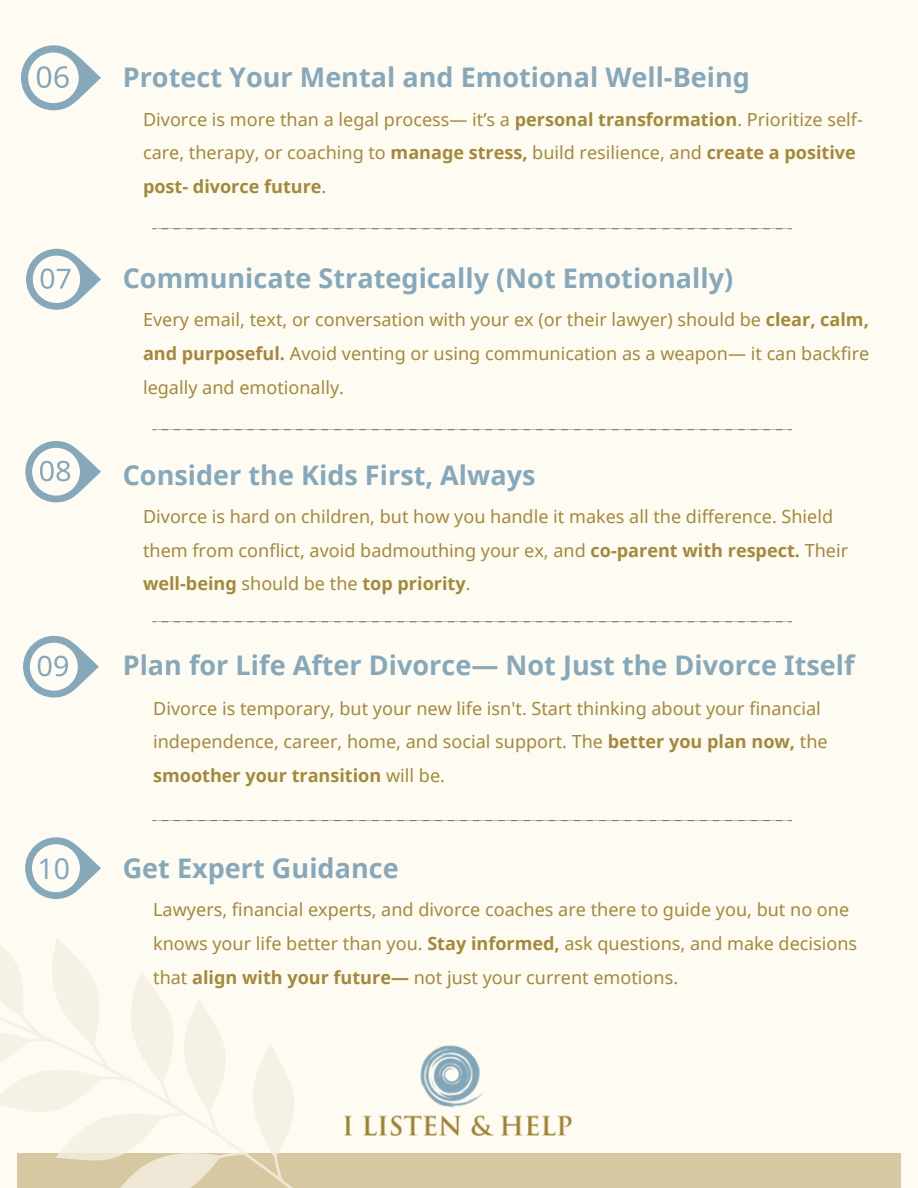
<style>
.page{position:relative;width:918px;height:1188px;background:#fefbf2}
.page>*{position:absolute;margin:0;border:0;box-sizing:border-box;transform-origin:0 0}
.t1{font:28.5px "Noto Sans";color:#86a8bb}
.t2{font:700 27px "Noto Sans";color:#86a8bb}
.t3{font:18px/33.8px "Noto Sans";color:#a3893b}
.s1{font-weight:700}
</style>
<div class="page">
<svg style="left:300px;top:228px;width:492px;height:593px"></svg>
<img style="left:393px;top:1045px;width:203px;height:109px">
<div style="left:17px;top:1154px;width:884px;height:34px;background:#d6c8a1"></div>
<svg style="left:0;top:938px;width:393px;height:250px"></svg>
<svg style="left:21px;top:45px;width:80px;height:65px"></svg>
<svg style="left:26px;top:249px;width:75px;height:61px"></svg>
<svg style="left:25px;top:441px;width:76px;height:61px"></svg>
<svg style="left:23px;top:636px;width:76px;height:62px"></svg>
<svg style="left:25px;top:837px;width:76px;height:62px"></svg>
<h1 class="t1" style="left:37px;top:848px;width:34px">10</h1>
<p class="t2" style="left:123px;top:59px;width:629px">Protect Your Mental and Emotional Well-Being</p>
<p class="t3" style="left:143px;top:102px;width:721px">Divorce is more than a legal process— it’s a <span class="s1">personal transformation</span>. Prioritize self&shy;care, therapy, or coaching to <span class="s1">manage stress,</span> build resilience, and <span class="s1">create a positive post- divorce future</span>.</p>
<h1 class="t2" style="left:123px;top:260px;width:612px">Communicate Strategically (Not Emotionally)</h1>
<p class="t3" style="left:143px;top:303px;width:728px;text-align:justify">Every email, text, or conversation with your ex (or their lawyer) should be <span class="s1">clear, calm, and purposeful.</span> Avoid venting or using communication as a weapon— it can backfire legally and emotionally.</p>
<p class="t2" style="left:123px;top:456px;width:414px">Consider the Kids First, Always</p>
<h1 class="t3" style="left:143px;top:499px;width:707px">Divorce is hard on children, but how you handle it makes all the difference. Shield them from conflict, avoid badmouthing your ex, and <span class="s1">co-parent with respect.</span> Their <span class="s1">well-being</span> should be the <span class="s1">top priority</span>.</h1>
<p class="t2" style="left:123px;top:646px;width:733px">Plan for Life After Divorce— Not Just the Divorce Itself</p>
<p class="t3" style="left:153px;top:691px;width:676px">Divorce is temporary, but your new life isn't. Start thinking about your financial independence, career, home, and social support. The <span class="s1">better you plan now,</span> the <span class="s1">smoother your transition</span> will be.</p>
<p class="t2" style="left:123px;top:849px;width:277px">Get Expert Guidance</p>
<h1 class="t3" style="left:153px;top:893px;width:706px">Lawyers, financial experts, and divorce coaches are there to guide you, but no one knows your life better than you. <span class="s1">Stay informed,</span> ask questions, and make decisions that <span class="s1">align with your future—</span> not just your current emotions.</h1>
</div>
